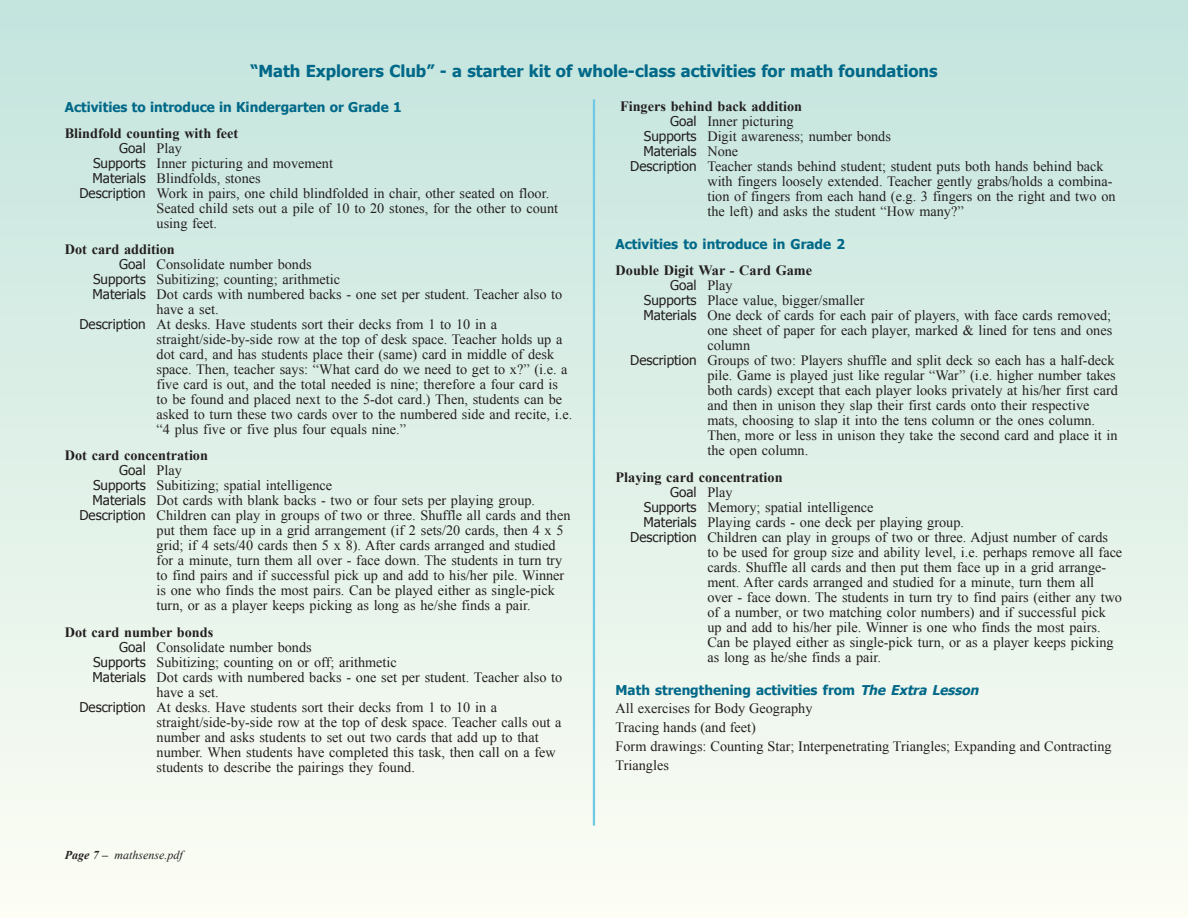
<style>
.page{position:relative;width:1188px;height:918px;background:#fff}
.page>*{position:absolute;margin:0;border:0;box-sizing:border-box;transform-origin:0 0}
.t1{font:700 16.5px "Tahoma";color:#006888}
.t2{font:14.25px/15px "Times New Roman";color:#231f20}
.t3{font:700 14.25px "Times New Roman";color:#231f20}
.t4{font:700 13.5px "Tahoma";color:#006888}
.t5{font:13.5px "Tahoma";color:#231f20}
.t6{font:italic 12px "Times New Roman";color:#231f20}
.s1{font-family:"Times New Roman";font-size:14.25px}
.s2{font-family:"Tahoma";font-size:13.5px}
.s3{font-weight:700}
.s4{font-style:italic}
</style>
<div class="page">
<div style="left:0;top:0;width:1188px;height:918px;background:linear-gradient(to bottom,#c3e4dd,#fcfdf4)"></div>
<hr style="left:593px;top:99px;width:2px;height:727px;background:#6fc9e4">
<p class="t1" style="left:250px;top:61px;width:689px">“Math Explorers Club” - a starter kit of whole-class activities for math foundations</p>
<p class="t4" style="left:65px;top:98px;width:338px">Activities to introduce in Kindergarten or Grade 1</p>
<p class="t3" style="left:65px;top:125px;width:175px">Blindfold counting with feet</p>
<p class="t5" style="left:119px;top:139px;width:64px">Goal <span class="s1">Play</span></p>
<p class="t2" style="left:93px;top:156px;width:241px"><span class="s2">Supports</span> Inner picturing and movement</p>
<p class="t2" style="left:93px;top:171px;width:170px"><span class="s2">Materials</span> Blindfolds, stones</p>
<p class="t2" style="left:79px;top:186px;width:471px"><span class="s2">Description</span> Work in pairs, one child blindfolded in chair, other seated on floor.</p>
<p class="t2" style="left:157px;top:201px;width:403px">Seated child sets out a pile of 10 to 20 stones, for the other to count</p>
<p class="t2" style="left:157px;top:216px;width:62px">using feet.</p>
<p class="t3" style="left:65px;top:241px;width:112px">Dot card addition</p>
<p class="t2" style="left:119px;top:257px;width:194px"><span class="s2">Goal</span> Consolidate number bonds</p>
<p class="t2" style="left:93px;top:272px;width:249px"><span class="s2">Supports</span> Subitizing; counting; arithmetic</p>
<p class="t2" style="left:93px;top:287px;width:471px"><span class="s2">Materials</span> Dot cards with numbered backs - one set per student. Teacher also to</p>
<p class="t2" style="left:157px;top:302px;width:64px">have a set.</p>
<p class="t2" style="left:79px;top:317px;width:419px"><span class="s2">Description</span> At desks. Have students sort their decks from 1 to 10 in a</p>
<p class="t2" style="left:157px;top:332px;width:407px">straight/side-by-side row at the top of desk space. Teacher holds up a</p>
<p class="t2" style="left:157px;top:347px;width:399px">dot card, and has students place their (same) card in middle of desk</p>
<p class="t2" style="left:157px;top:362px;width:413px">space. Then, teacher says: “What card do we need to get to x?” (i.e. a</p>
<p class="t2" style="left:157px;top:377px;width:403px">five card is out, and the total needed is nine; therefore a four card is</p>
<p class="t2" style="left:157px;top:392px;width:407px">to be found and placed next to the 5-dot card.) Then, students can be</p>
<p class="t2" style="left:157px;top:407px;width:417px">asked to turn these two cards over to the numbered side and recite, i.e.</p>
<p class="t2" style="left:157px;top:422px;width:251px">“4 plus five or five plus four equals nine.”</p>
<p class="t3" style="left:65px;top:448px;width:145px">Dot card concentration</p>
<p class="t5" style="left:119px;top:462px;width:64px">Goal <span class="s1">Play</span></p>
<p class="t2" style="left:93px;top:478px;width:241px"><span class="s2">Supports</span> Subitizing; spatial intelligence</p>
<p class="t2" style="left:93px;top:493px;width:444px"><span class="s2">Materials</span> Dot cards with blank backs - two or four sets per playing group.</p>
<p class="t2" style="left:79px;top:508px;width:493px"><span class="s2">Description</span> Children can play in groups of two or three. Shuffle all cards and then</p>
<p class="t2" style="left:157px;top:523px;width:409px">put them face up in a grid arrangement (if 2 sets/20 cards, then 4 x 5</p>
<p class="t2" style="left:157px;top:538px;width:401px">grid; if 4 sets/40 cards then 5 x 8). After cards arranged and studied</p>
<p class="t2" style="left:157px;top:553px;width:407px">for a minute, turn them all over - face down. The students in turn try</p>
<p class="t2" style="left:157px;top:568px;width:409px">to find pairs and if successful pick up and add to his/her pile. Winner</p>
<p class="t2" style="left:157px;top:583px;width:400px">is one who finds the most pairs. Can be played either as single-pick</p>
<p class="t2" style="left:157px;top:598px;width:376px">turn, or as a player keeps picking as long as he/she finds a pair.</p>
<p class="t3" style="left:65px;top:624px;width:150px">Dot card number bonds</p>
<p class="t2" style="left:119px;top:639px;width:194px"><span class="s2">Goal</span> Consolidate number bonds</p>
<p class="t2" style="left:93px;top:654px;width:305px"><span class="s2">Supports</span> Subitizing; counting on or off; arithmetic</p>
<p class="t2" style="left:93px;top:669px;width:471px"><span class="s2">Materials</span> Dot cards with numbered backs - one set per student. Teacher also to</p>
<p class="t2" style="left:157px;top:684px;width:64px">have a set.</p>
<p class="t2" style="left:79px;top:699px;width:419px"><span class="s2">Description</span> At desks. Have students sort their decks from 1 to 10 in a</p>
<p class="t2" style="left:157px;top:714px;width:406px">straight/side-by-side row at the top of desk space. Teacher calls out a</p>
<p class="t2" style="left:157px;top:729px;width:384px">number and asks students to set out two cards that add up to that</p>
<p class="t2" style="left:157px;top:744px;width:401px">number. When students have completed this task, then call on a few</p>
<p class="t2" style="left:157px;top:759px;width:260px">students to describe the pairings they found.</p>
<p class="t6" style="left:65px;top:848px;width:120px"><span class="s3">Page 7 –</span> mathsense.pdf</p>
<p class="t3" style="left:620px;top:98px;width:184px">Fingers behind back addition</p>
<p class="t2" style="left:670px;top:114px;width:125px"><span class="s2">Goal</span> Inner picturing</p>
<p class="t2" style="left:644px;top:129px;width:249px"><span class="s2">Supports</span> Digit awareness; number bonds</p>
<p class="t5" style="left:643px;top:143px;width:96px">Materials <span class="s1">None</span></p>
<p class="t2" style="left:707px;top:159px;width:410px;text-indent:-77px"><span class="s2">Description</span> Teacher stands behind student; student puts both hands behind back with fingers loosely extended. Teacher gently grabs/holds a combina&shy;tion of fingers from each hand (e.g. 3 fingers on the right and two on the left) and asks the student “How many?”</p>
<p class="t4" style="left:616px;top:236px;width:231px">Activities to introduce in Grade 2</p>
<p class="t3" style="left:616px;top:263px;width:198px">Double Digit War - Card Game</p>
<p class="t5" style="left:670px;top:277px;width:64px">Goal <span class="s1">Play</span></p>
<p class="t2" style="left:644px;top:293px;width:222px"><span class="s2">Supports</span> Place value, bigger/smaller</p>
<p class="t2" style="left:643px;top:308px;width:469px"><span class="s2">Materials</span> One deck of cards for each pair of players, with face cards removed;</p>
<p class="t2" style="left:707px;top:323px;width:406px">one sheet of paper for each player, marked &amp; lined for tens and ones</p>
<p class="t2" style="left:707px;top:338px;width:44px">column</p>
<p class="t2" style="left:630px;top:353px;width:486px"><span class="s2">Description</span> Groups of two: Players shuffle and split deck so each has a half-deck</p>
<p class="t2" style="left:707px;top:368px;width:410px">pile. Game is played just like regular “War” (i.e. higher number takes</p>
<p class="t2" style="left:707px;top:383px;width:412px">both cards) except that each player looks privately at his/her first card</p>
<p class="t2" style="left:707px;top:398px;width:384px">and then in unison they slap their first cards onto their respective</p>
<p class="t2" style="left:707px;top:413px;width:389px">mats, choosing to slap it into the tens column or the ones column.</p>
<p class="t2" style="left:707px;top:428px;width:412px">Then, more or less in unison they take the second card and place it in</p>
<p class="t2" style="left:707px;top:443px;width:102px">the open column.</p>
<p class="t3" style="left:616px;top:469px;width:168px">Playing card concentration</p>
<p class="t5" style="left:670px;top:483px;width:64px">Goal <span class="s1">Play</span></p>
<p class="t2" style="left:644px;top:499px;width:231px"><span class="s2">Supports</span> Memory; spatial intelligence</p>
<p class="t2" style="left:643px;top:514px;width:322px"><span class="s2">Materials</span> Playing cards - one deck per playing group.</p>
<p class="t2" style="left:630px;top:529px;width:479px"><span class="s2">Description</span> Children can play in groups of two or three. Adjust number of cards</p>
<p class="t2" style="left:707px;top:544px;width:416px">to be used for group size and ability level, i.e. perhaps remove all face</p>
<p class="t2" style="left:707px;top:559px;width:400px">cards. Shuffle all cards and then put them face up in a grid arrange-</p>
<p class="t2" style="left:707px;top:574px;width:388px">ment. After cards arranged and studied for a minute, turn them all</p>
<p class="t2" style="left:707px;top:589px;width:416px">over - face down. The students in turn try to find pairs (either any two</p>
<p class="t2" style="left:707px;top:604px;width:400px">of a number, or two matching color numbers) and if successful pick</p>
<p class="t2" style="left:707px;top:619px;width:395px">up and add to his/her pile. Winner is one who finds the most pairs.</p>
<p class="t2" style="left:707px;top:634px;width:408px">Can be played either as single-pick turn, or as a player keeps picking</p>
<p class="t2" style="left:707px;top:649px;width:175px">as long as he/she finds a pair.</p>
<p class="t4" style="left:616px;top:681px;width:367px">Math strengthening activities from <span class="s4">The Extra Lesson</span></p>
<p class="t2" style="left:616px;top:699px;width:497px;line-height:18.8px">All exercises for Body Geography<br>Tracing hands (and feet)<br>Form drawings: Counting Star; Interpenetrating Triangles; Expanding and Contracting Triangles</p>
</div>
